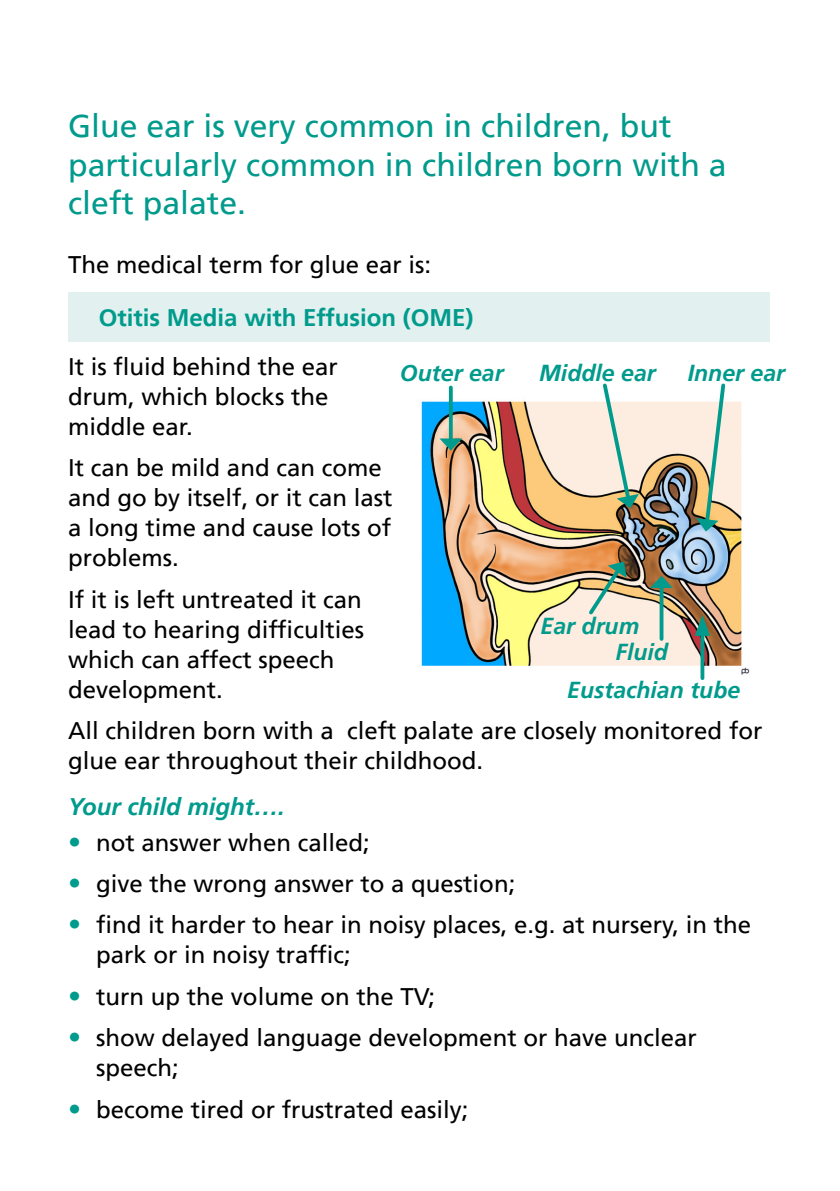
<style>
.page{position:relative;width:840px;height:1191px;background:#fff}
.page>*{position:absolute;margin:0;border:0;box-sizing:border-box;transform-origin:0 0}
.Introduction_text{font:32px/38.4px "Frutiger LT";color:#009b8c}
.Main_Headings{font:24px/30px "Frutiger LT";color:#000}
.Boxed_text{font:700 24px "Frutiger LT";color:#009b8c}
.Sub-sub_heading{font:italic 700 24px "Frutiger LT";color:#009b8c}
.Sub-sub_heading-2{font:italic 700 23px "Frutiger LT";color:#009b8c}
.s1{font-size:26px;color:#009b8c}
</style>
<div class="page">
<div style="left:68px;top:292px;width:701px;height:50px;background:#e2f0ef"></div>
<img style="left:421px;top:392px;width:329px;height:284px">
<svg style="left:585px;top:561px;width:41px;height:57px"></svg>
<svg style="left:659px;top:588px;width:4px;height:51px"></svg>
<svg style="left:649px;top:576px;width:23px;height:12px"></svg>
<svg style="left:700px;top:636px;width:4px;height:42px"></svg>
<svg style="left:694px;top:615px;width:15px;height:21px"></svg>
<svg style="left:448px;top:387px;width:4px;height:51px"></svg>
<svg style="left:439px;top:438px;width:23px;height:13px"></svg>
<svg style="left:600px;top:383px;width:38px;height:125px"></svg>
<svg style="left:695px;top:383px;width:32px;height:148px"></svg>
<p class="Introduction_text" style="left:68px;top:107px;width:659px">Glue ear is very common in children, but particularly common in children born with a cleft palate.</p>
<p class="Main_Headings" style="left:68px;top:249px;width:364px">The medical term for glue ear is:</p>
<p class="Boxed_text" style="left:99px;top:303px;width:376px">Otitis Media with Effusion (OME)</p>
<p class="Main_Headings" style="left:68px;top:352px;width:271px">It is fluid behind the ear drum, which blocks the middle ear.</p>
<p class="Main_Headings" style="left:68px;top:453px;width:326px">It can be mild and can come and go by itself, or it can last a long time and cause lots of problems.</p>
<p class="Main_Headings" style="left:68px;top:584px;width:297px">If it is left untreated it can lead to hearing difficulties which can affect speech development.</p>
<p class="Main_Headings" style="left:68px;top:716px;width:695px">All children born with a cleft palate are closely monitored for glue ear throughout their childhood.</p>
<p class="Sub-sub_heading" style="left:68px;top:792px;width:218px">Your child might….</p>
<p class="Main_Headings" style="left:68px;top:827px;width:303px"><span class="s1">•</span> not answer when called;</p>
<p class="Main_Headings" style="left:68px;top:869px;width:448px"><span class="s1">•</span> give the wrong answer to a question;</p>
<p class="Main_Headings" style="left:96px;top:910px;width:656px;text-indent:-28px"><span class="s1">•</span> find it harder to hear in noisy places, e.g. at nursery, in the park or in noisy traffic;</p>
<p class="Main_Headings" style="left:68px;top:981px;width:368px"><span class="s1">•</span> turn up the volume on the TV;</p>
<p class="Main_Headings" style="left:96px;top:1023px;width:602px;text-indent:-28px"><span class="s1">•</span> show delayed language development or have unclear speech;</p>
<p class="Main_Headings" style="left:68px;top:1094px;width:402px"><span class="s1">•</span> become tired or frustrated easily;</p>
<p class="Sub-sub_heading-2" style="left:399px;top:359px;width:105px">Outer ear</p>
<p class="Sub-sub_heading-2" style="left:539px;top:359px;width:118px">Middle ear</p>
<p class="Sub-sub_heading-2" style="left:687px;top:359px;width:99px">Inner ear</p>
<p class="Sub-sub_heading-2" style="left:540px;top:612px;width:100px">Ear drum</p>
<p class="Sub-sub_heading-2" style="left:615px;top:638px;width:54px">Fluid</p>
<p class="Sub-sub_heading-2" style="left:567px;top:676px;width:174px">Eustachian tube</p>
</div>
